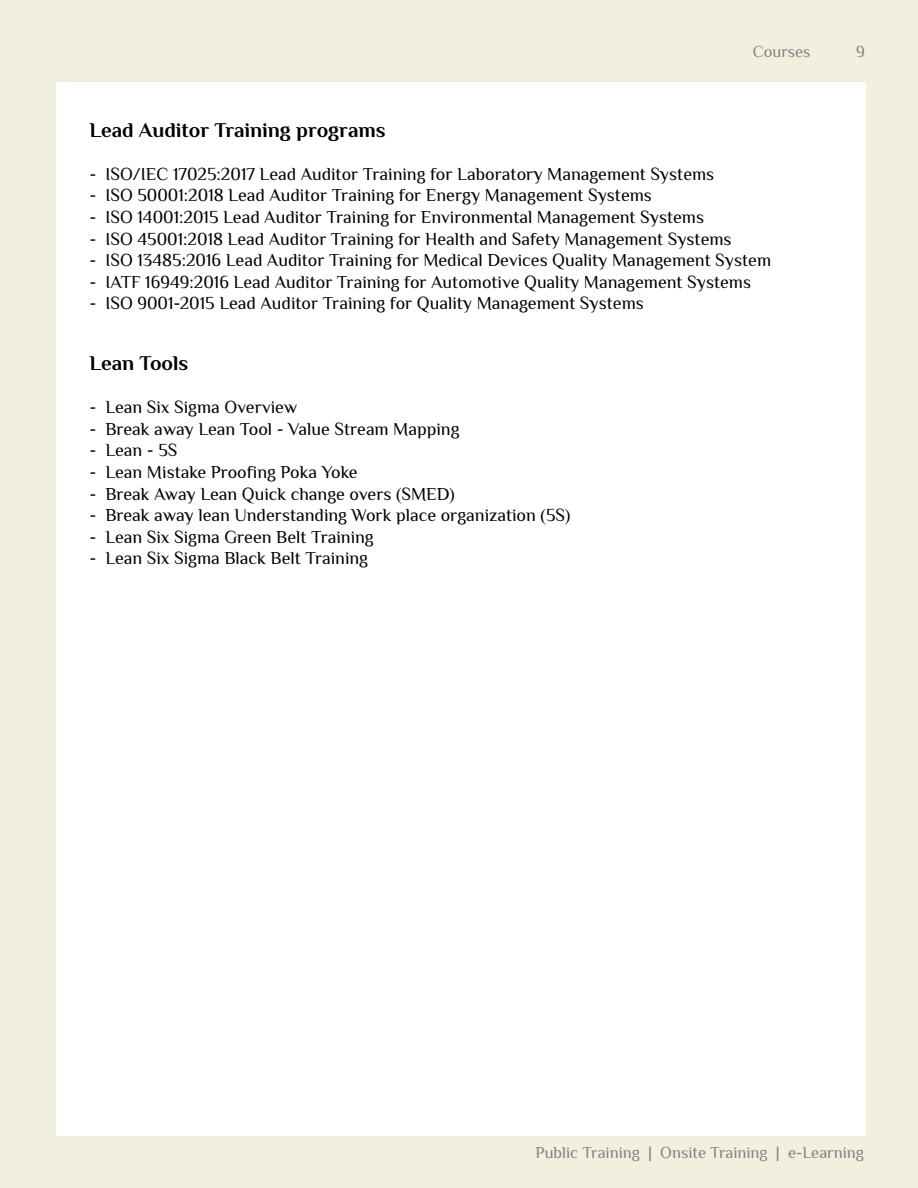
<style>
.page{position:relative;width:918px;height:1188px;background:#f1f0de}
.page>*{position:absolute;margin:0;border:0;box-sizing:border-box;transform-origin:0 0}
.t1{font:700 21px "El Messiri";color:#000}
.t2{font:18px "El Messiri";color:#000}
.t3{font:16.5px "El Messiri";color:#808285}
</style>
<div class="page">
<div style="left:56px;top:82px;width:810px;height:1054px;background:#fff"></div>
<p class="t3" style="left:753px;top:40px;width:59px">Courses</p>
<p class="t3" style="left:856px;top:40px;width:10px">9</p>
<p class="t1" style="left:89px;top:117px;width:298px">Lead Auditor Training programs</p>
<p class="t2" style="left:89px;top:162px;width:626px">- ISO/IEC 17025:2017 Lead Auditor Training for Laboratory Management Systems</p>
<p class="t2" style="left:89px;top:184px;width:564px">- ISO 50001:2018 Lead Auditor Training for Energy Management Systems</p>
<p class="t2" style="left:89px;top:205px;width:616px">- ISO 14001:2015 Lead Auditor Training for Environmental Management Systems</p>
<p class="t2" style="left:89px;top:227px;width:644px">- ISO 45001:2018 Lead Auditor Training for Health and Safety Management Systems</p>
<p class="t2" style="left:89px;top:248px;width:683px">- ISO 13485:2016 Lead Auditor Training for Medical Devices Quality Management System</p>
<p class="t2" style="left:89px;top:270px;width:663px">- IATF 16949:2016 Lead Auditor Training for Automotive Quality Management Systems</p>
<p class="t2" style="left:89px;top:292px;width:556px">- ISO 9001-2015 Lead Auditor Training for Quality Management Systems</p>
<p class="t1" style="left:89px;top:350px;width:101px">Lean Tools</p>
<p class="t2" style="left:89px;top:395px;width:210px">- Lean Six Sigma Overview</p>
<p class="t2" style="left:89px;top:417px;width:372px">- Break away Lean Tool - Value Stream Mapping</p>
<p class="t2" style="left:89px;top:439px;width:90px">- Lean - 5S</p>
<p class="t2" style="left:89px;top:460px;width:270px">- Lean Mistake Proofing Poka Yoke</p>
<p class="t2" style="left:89px;top:482px;width:367px">- Break Away Lean Quick change overs (SMED)</p>
<p class="t2" style="left:89px;top:503px;width:483px">- Break away lean Understanding Work place organization (5S)</p>
<p class="t2" style="left:89px;top:525px;width:286px">- Lean Six Sigma Green Belt Training</p>
<p class="t2" style="left:89px;top:547px;width:280px">- Lean Six Sigma Black Belt Training</p>
<p class="t3" style="left:536px;top:1142px;width:330px">Public Training | Onsite Training | e-Learning</p>
</div>
